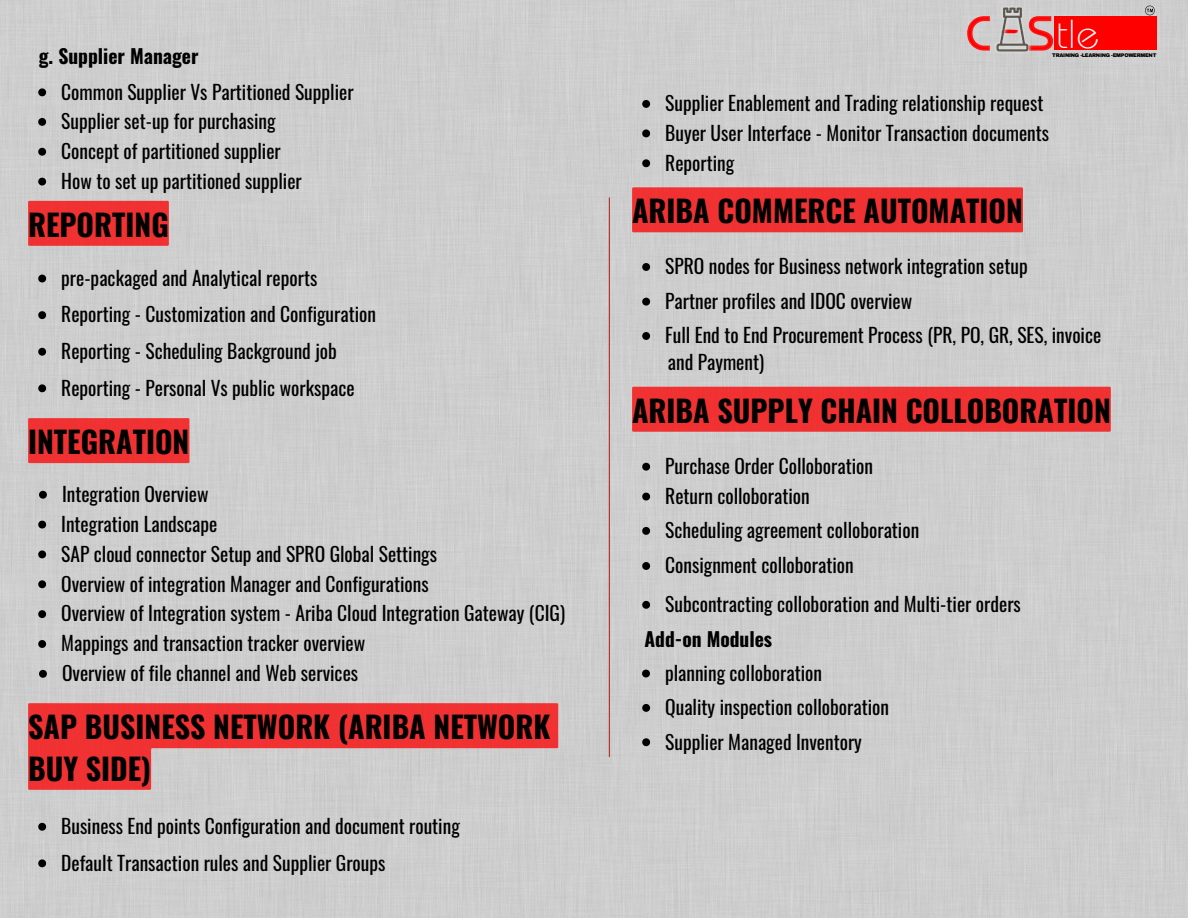
<style>
.page{position:relative;width:1188px;height:918px;background:#cecece}
.page>*{position:absolute;margin:0;border:0;box-sizing:border-box;transform-origin:0 0}
.t1{font:300 40.2px "Bauhaus Pro";color:#fff}
.t2{font:700 30px/41.7px "Oswald";color:#000}
.t3{font:19.5px "Oswald";color:#000}
.t4{font:700 19.5px "Oswald";color:#000}
.t5{font:900 5.25px "Archivo";letter-spacing:-.05em;color:#000}
.s1{font-size:44.4px;color:rgb(0 0 0/0)}
</style>
<div class="page">
<div style="left:1054px;top:17px;width:103px;height:33px;background:#f00"></div>
<svg style="left:965px;top:14px;width:26px;height:38px"></svg>
<svg style="left:1033px;top:14px;width:23px;height:39px"></svg>
<img style="left:991px;top:0;width:42px;height:59px">
<svg style="left:1145px;top:6px;width:10px;height:9px"></svg>
<svg style="left:38px;top:88px;width:8px;height:8px"></svg>
<svg style="left:38px;top:118px;width:8px;height:8px"></svg>
<svg style="left:38px;top:148px;width:8px;height:8px"></svg>
<svg style="left:38px;top:178px;width:8px;height:8px"></svg>
<div style="left:28px;top:201px;width:141px;height:45px;background:#f13131"></div>
<svg style="left:38px;top:275px;width:8px;height:7px"></svg>
<svg style="left:38px;top:311px;width:8px;height:8px"></svg>
<svg style="left:38px;top:348px;width:8px;height:8px"></svg>
<svg style="left:38px;top:384px;width:8px;height:8px"></svg>
<div style="left:28px;top:418px;width:161px;height:45px;background:#f13232"></div>
<svg style="left:39px;top:491px;width:8px;height:8px"></svg>
<svg style="left:38px;top:521px;width:8px;height:8px"></svg>
<svg style="left:38px;top:550px;width:8px;height:8px"></svg>
<svg style="left:38px;top:580px;width:8px;height:8px"></svg>
<svg style="left:38px;top:610px;width:8px;height:8px"></svg>
<svg style="left:38px;top:640px;width:8px;height:8px"></svg>
<svg style="left:39px;top:670px;width:8px;height:8px"></svg>
<svg style="left:28px;top:703px;width:530px;height:87px;fill:#f03232"></svg>
<hr style="left:609px;top:198px;width:1px;height:559px;background:#b62929">
<svg style="left:38px;top:823px;width:8px;height:8px"></svg>
<svg style="left:38px;top:859px;width:8px;height:8px"></svg>
<svg style="left:642px;top:100px;width:8px;height:8px"></svg>
<svg style="left:642px;top:130px;width:8px;height:7px"></svg>
<svg style="left:642px;top:159px;width:8px;height:8px"></svg>
<div style="left:632px;top:187px;width:391px;height:45px;background:#f13131"></div>
<svg style="left:642px;top:263px;width:8px;height:8px"></svg>
<svg style="left:642px;top:298px;width:8px;height:8px"></svg>
<svg style="left:642px;top:332px;width:8px;height:8px"></svg>
<div style="left:632px;top:387px;width:479px;height:45px;background:#f13232"></div>
<svg style="left:642px;top:463px;width:8px;height:8px"></svg>
<svg style="left:642px;top:493px;width:8px;height:7px"></svg>
<svg style="left:642px;top:527px;width:8px;height:8px"></svg>
<svg style="left:642px;top:562px;width:8px;height:8px"></svg>
<svg style="left:642px;top:601px;width:8px;height:8px"></svg>
<svg style="left:642px;top:670px;width:8px;height:7px"></svg>
<svg style="left:642px;top:704px;width:8px;height:8px"></svg>
<svg style="left:642px;top:738px;width:8px;height:8px"></svg>
<p class="t4" style="left:39px;top:40px;width:161px">g. Supplier Manager</p>
<p class="t3" style="left:61px;top:76px;width:294px">Common Supplier Vs Partitioned Supplier</p>
<p class="t3" style="left:61px;top:106px;width:216px">Supplier set-up for purchasing</p>
<h3 class="t3" style="left:61px;top:136px;width:221px">Concept of partitioned supplier</h3>
<p class="t3" style="left:61px;top:166px;width:242px">How to set up partitioned supplier</p>
<p class="t2" style="left:28px;top:202px;width:142px">REPORTING</p>
<p class="t3" style="left:61px;top:263px;width:258px">pre-packaged and Analytical reports</p>
<p class="t3" style="left:61px;top:299px;width:316px">Reporting - Customization and Configuration</p>
<h3 class="t3" style="left:61px;top:336px;width:277px">Reporting - Scheduling Background job</h3>
<p class="t3" style="left:61px;top:372px;width:295px">Reporting - Personal Vs public workspace</p>
<p class="t2" style="left:28px;top:420px;width:163px">INTEGRATION</p>
<p class="t3" style="left:62px;top:479px;width:148px">Integration Overview</p>
<p class="t3" style="left:61px;top:509px;width:158px">Integration Landscape</p>
<p class="t3" style="left:61px;top:538px;width:377px">SAP cloud connector Setup and SPRO Global Settings</p>
<p class="t3" style="left:61px;top:568px;width:369px">Overview of integration Manager and Configurations</p>
<p class="t3" style="left:61px;top:598px;width:505px">Overview of Integration system - Ariba Cloud Integration Gateway (CIG)</p>
<h3 class="t3" style="left:61px;top:628px;width:306px">Mappings and transaction tracker overview</h3>
<p class="t3" style="left:62px;top:658px;width:298px">Overview of file channel and Web services</p>
<h1 class="t2" style="left:28px;top:705px;width:524px">SAP BUSINESS NETWORK (ARIBA NETWORK<br>BUY SIDE)</h1>
<h2 class="t3" style="left:61px;top:811px;width:400px">Business End points Configuration and document routing</h2>
<p class="t3" style="left:61px;top:847px;width:326px">Default Transaction rules and Supplier Groups</p>
<h4 class="t1" style="left:967px;top:20px;width:133px"><span class="s1">C S</span>tle</h4>
<p class="t5" style="left:1052px;top:53px;width:106px">TRAINING -LEARNING -EMPOWERMENT</p>
<p class="t3" style="left:665px;top:88px;width:380px">Supplier Enablement and Trading relationship request</p>
<p class="t3" style="left:665px;top:117px;width:385px">Buyer User Interface - Monitor Transaction documents</p>
<h3 class="t3" style="left:665px;top:147px;width:71px">Reporting</h3>
<p class="t2" style="left:632px;top:189px;width:392px">ARIBA COMMERCE AUTOMATION</p>
<p class="t3" style="left:665px;top:251px;width:364px">SPRO nodes for Business network integration setup</p>
<p class="t3" style="left:665px;top:286px;width:249px">Partner profiles and IDOC overview</p>
<p class="t3" style="left:665px;top:320px;width:438px">Full End to End Procurement Process (PR, PO, GR, SES, invoice</p>
<h3 class="t3" style="left:668px;top:347px;width:98px">and Payment)</h3>
<p class="t2" style="left:632px;top:388px;width:480px">ARIBA SUPPLY CHAIN COLLOBORATION</p>
<p class="t3" style="left:665px;top:451px;width:209px">Purchase Order Colloboration</p>
<p class="t3" style="left:665px;top:481px;width:146px">Return colloboration</p>
<p class="t3" style="left:665px;top:515px;width:256px">Scheduling agreement colloboration</p>
<p class="t3" style="left:665px;top:550px;width:190px">Consignment colloboration</p>
<h4 class="t3" style="left:665px;top:589px;width:357px">Subcontracting colloboration and Multi-tier orders</h4>
<p class="t4" style="left:645px;top:623px;width:129px">Add-on Modules</p>
<p class="t3" style="left:665px;top:658px;width:158px">planning colloboration</p>
<p class="t3" style="left:665px;top:692px;width:225px">Quality inspection colloboration</p>
<p class="t3" style="left:665px;top:726px;width:198px">Supplier Managed Inventory</p>
</div>
